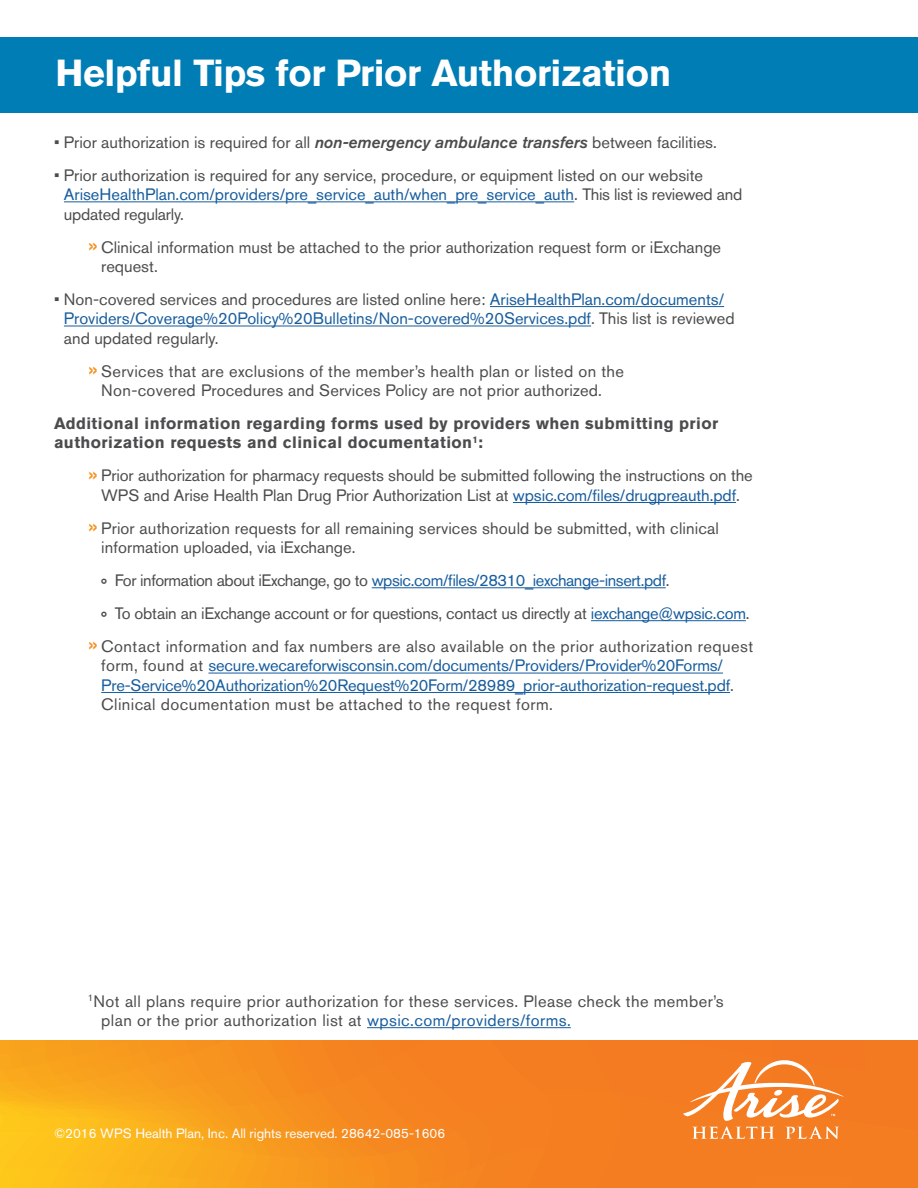
<style>
.page{position:relative;width:918px;height:1188px;background:#fff}
.page>*{position:absolute;margin:0;border:0;box-sizing:border-box;transform-origin:0 0}
.t1{font:700 37.35px "Akzidenz Grotesk BE";letter-spacing:-.01em;color:#fff}
.t2{font:16.5px/19.5px "Akzidenz Grotesk BE";color:#4b4c4d}
.t3{font:16.5px/19.5px "Akzidenz Grotesk BE";color:#175d9e}
.t4{font:16.5px/19.5px "Akzidenz Grotesk BE";letter-spacing:.025em;color:#4b4c4d}
.t5{font:16.5px/19.5px "Akzidenz Grotesk BE";letter-spacing:.02em;color:#4b4c4d;text-align:center}
.t6{font:700 16.5px/19.5px "Akzidenz Grotesk BE";letter-spacing:.025em;color:#4b4c4d}
.t7{font:16.5px "Akzidenz Grotesk BE";letter-spacing:-.025em;color:#175d9e}
.t8{font:13.5px "Akzidenz Grotesk BE";color:#fff}
.s1{font-weight:500;font-style:italic}
.s2{color:#175d9e}
.s3{font-size:25.35px;color:#f6911e}
.s4{color:#4b4c4d}
</style>
<div class="page">
<svg style="left:0;top:1040px;width:918px;height:148px;background:#f68e1f"></svg>
<svg style="left:683px;top:1060px;width:161px;height:79px"></svg>
<hr style="left:64px;top:201px;width:510px;height:1px;background:#175d9e">
<hr style="left:490px;top:306px;width:234px;height:1px;background:#175d9e">
<hr style="left:64px;top:326px;width:527px;height:1px;background:#175d9e">
<hr style="left:513px;top:502px;width:223px;height:1px;background:#175d9e">
<hr style="left:372px;top:587px;width:294px;height:1px;background:#175d9e">
<hr style="left:591px;top:620px;width:155px;height:1px;background:#175d9e">
<hr style="left:208px;top:673px;width:515px;height:1px;background:#175d9e">
<hr style="left:101px;top:692px;width:629px;height:1px;background:#175d9e">
<hr style="left:367px;top:1027px;width:204px;height:1px;background:#175d9e">
<div style="left:0;top:38px;width:918px;height:75px;background:#007db5"></div>
<p class="t1" style="left:55px;top:52px;width:617px">Helpful Tips for Prior Authorization</p>
<p class="t2" style="left:54px;top:132px;width:664px">• Prior authorization is required for all <span class="s1">non-emergency ambulance transfers</span> between facilities.</p>
<p class="t2" style="left:64px;top:165px;width:680px;text-indent:-10px">• Prior authorization is required for any service, procedure, or equipment listed on our website<br><span class="s2">AriseHealthPlan.com/providers/pre_service_auth/when_pre_service_auth</span>. This list is reviewed and updated regularly.</p>
<p class="t2" style="left:101px;top:237px;width:621px;text-indent:-14px"><span class="s3">»</span> Clinical information must be attached to the prior authorization request form or iExchange request.</p>
<p class="t3" style="left:64px;top:289px;width:672px;text-indent:-10px"><span class="s4">• Non-covered services and procedures are listed online here:</span> AriseHealthPlan.com/documents/<br>Providers/Coverage%20Policy%20Bulletins/Non-covered%20Services.pdf<span class="s4">. This list is reviewed and updated regularly.</span></p>
<p class="t5" style="left:88px;top:361px;width:538px"><span class="s3">»</span> Services that are exclusions of the member’s health plan or listed on the<br>Non-covered Procedures and Services Policy are not prior authorized.</p>
<p class="t6" style="left:54px;top:414px;width:666px">Additional information regarding forms used by providers when submitting prior authorization requests and clinical documentation<sup>1</sup>:</p>
<p class="t2" style="left:88px;top:466px;width:667px;text-align:center"><span class="s3">»</span> Prior authorization for pharmacy requests should be submitted following the instructions on the<br>WPS and Arise Health Plan Drug Prior Authorization List at <span class="s2">wpsic.com/files/drugpreauth.pdf</span>.</p>
<p class="t2" style="left:101px;top:518px;width:619px;text-indent:-14px"><span class="s3">»</span> Prior authorization requests for all remaining services should be submitted, with clinical information uploaded, via iExchange.</p>
<p class="t7" style="left:101px;top:571px;width:570px"><span class="s4">° For information about iExchange, go to</span> wpsic.com/files/28310_iexchange-insert.pdf<span class="s4">.</span></p>
<p class="t2" style="left:101px;top:603px;width:650px">° To obtain an iExchange account or for questions, contact us directly at <span class="s2">iexchange@wpsic.com</span>.</p>
<p class="t3" style="left:101px;top:636px;width:653px;text-indent:-14px"><span class="s3">»</span> <span class="s4">Contact information and fax numbers are also available on the prior authorization request form, found at</span> secure.wecareforwisconsin.com/documents/Providers/Provider%20Forms/ Pre-Service%20Authorization%20Request%20Form/28989_prior-authorization-request.pdf<span class="s4">.<br>Clinical documentation must be attached to the request form.</span></p>
<p class="t4" style="left:101px;top:991px;width:624px;text-indent:-14px"><sup>1</sup>Not all plans require prior authorization for these services. Please check the member’s plan or the prior authorization list at <span class="s2">wpsic.com/providers/forms.</span></p>
<p class="t8" style="left:54px;top:1125px;width:393px">©2016 WPS Health Plan, Inc. All rights reserved. 28642-085-1606</p>
</div>
